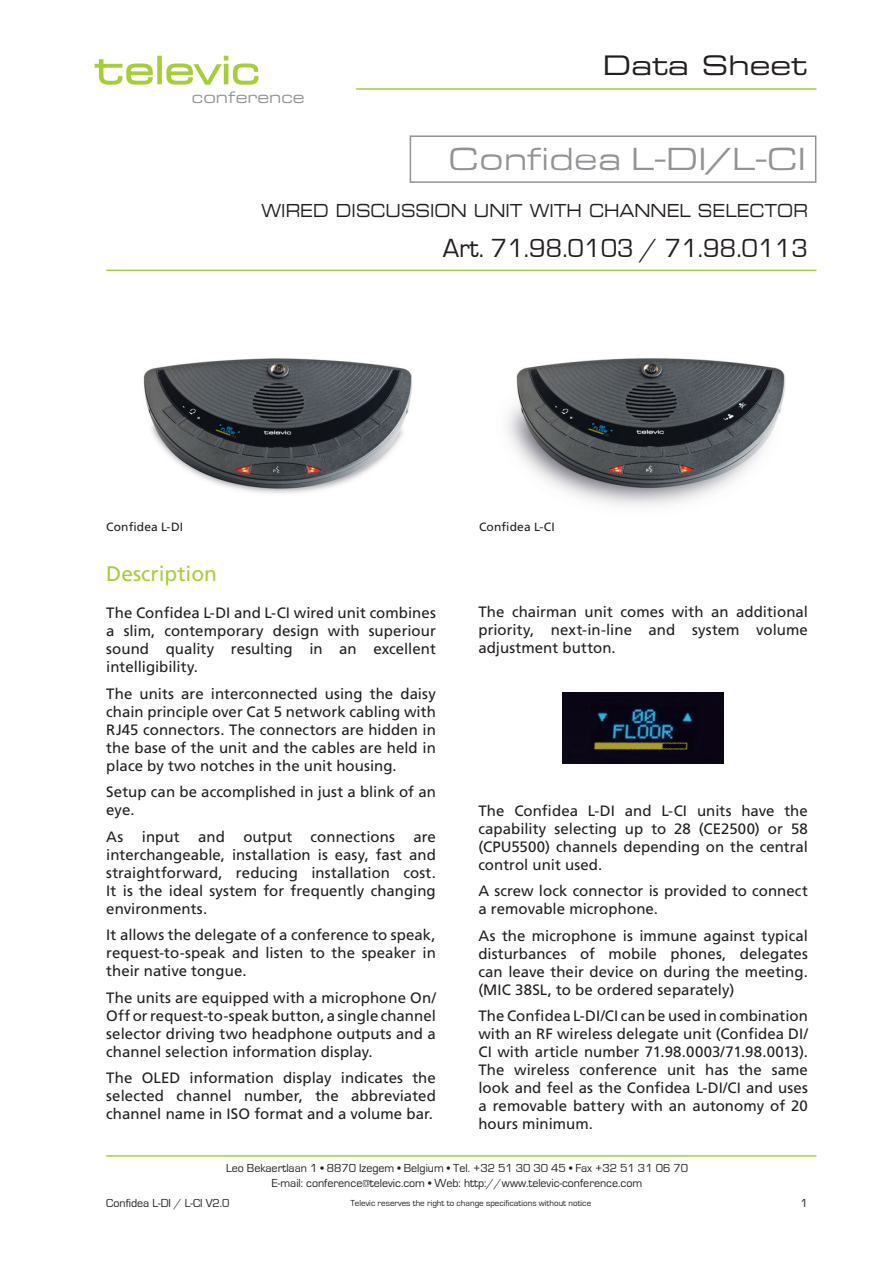
<style>
.page{position:relative;width:893px;height:1263px;background:#fff}
.page>*{position:absolute;margin:0;border:0;box-sizing:border-box;transform-origin:0 0}
.t1{font:33px "Eurostile Extended Roman DTC";color:#919396}
.Partnumber{font:27px "Eurostile";color:#231f20}
.t2{font:27px "Eurostile LT Std Ex 2";color:#231f20}
.t3{font:21px "Frutiger LT";color:#a6ce39}
.t4{font:18px "Eurostile LT Std Ex 2";color:#231f20;scale:.82 1}
.t5{font:15.9px "Eurostile LT Extended Two";color:#939598}
.Alineastijl_Doorlope{font:15px/18px "Frutiger LT";letter-spacing:.005em;color:#231f20;text-align:justify}
.Documentnaam{font:12px "Eurostile";color:#231f20}
.Alineastijl_Doorlope-2{font:12px "Frutiger LT";letter-spacing:.015em;color:#231f20}
.t6{font:9px "Eurostile";color:#231f20}
</style>
<div class="page">
<svg style="left:95px;top:56px;width:164px;height:29px"></svg>
<hr style="left:356px;top:88px;width:460px;height:2px;background:#a6ce39">
<hr style="left:106px;top:270px;width:710px;height:1px;background:#a6ce39">
<hr style="left:106px;top:1155px;width:710px;height:2px;background:#a6ce39">
<svg style="left:409px;top:135px;width:408px;height:48px"></svg>
<img style="left:143px;top:358px;width:269px;height:135px">
<img style="left:507px;top:358px;width:279px;height:148px">
<img style="left:562px;top:693px;width:162px;height:71px">
<p class="t5" style="left:192px;top:86px;width:114px">conference</p>
<p class="t2" style="left:603px;top:47px;width:206px">Data Sheet</p>
<p class="t1" style="left:448px;top:142px;width:360px">Confidea L-DI/L-CI</p>
<p class="t4" style="left:262px;top:198px;width:668px">WIRED DISCUSSION UNIT WITH CHANNEL SELECTOR</p>
<p class="Partnumber" style="left:443px;top:233px;width:367px">Art. 71.98.0103 / 71.98.0113</p>
<p class="Alineastijl_Doorlope-2" style="left:106px;top:520px;width:78px">Confidea L-DI</p>
<p class="Alineastijl_Doorlope-2" style="left:479px;top:519px;width:77px">Confidea L-CI</p>
<p class="t3" style="left:106px;top:561px;width:112px">Description</p>
<p class="Alineastijl_Doorlope" style="left:106px;top:604px;width:331px">The Confidea L-DI and L-CI wired unit combines a slim, contemporary design with superiour sound quality resulting in an excellent intelligibility.</p>
<p class="Alineastijl_Doorlope" style="left:106px;top:684px;width:331px">The units are interconnected using the daisy chain principle over Cat 5 network cabling with RJ45 connectors. The connectors are hidden in the base of the unit and the cables are held in place by two notches in the unit housing.</p>
<p class="Alineastijl_Doorlope" style="left:106px;top:783px;width:331px">Setup can be accomplished in just a blink of an eye.</p>
<p class="Alineastijl_Doorlope" style="left:106px;top:827px;width:331px">As input and output connections are interchangeable, installation is easy, fast and straightforward, reducing installation cost.<br>It is the ideal system for frequently changing environments.</p>
<p class="Alineastijl_Doorlope" style="left:106px;top:926px;width:331px">It allows the delegate of a conference to speak, request-to-speak and listen to the speaker in their native tongue.</p>
<p class="Alineastijl_Doorlope" style="left:106px;top:988px;width:331px">The units are equipped with a microphone On/ Off or request-to-speak button, a single channel selector driving two headphone outputs and a channel selection information display.</p>
<p class="Alineastijl_Doorlope" style="left:106px;top:1069px;width:331px">The OLED information display indicates the selected channel number, the abbreviated channel name in ISO format and a volume bar.</p>
<p class="Alineastijl_Doorlope" style="left:478px;top:602px;width:331px">The chairman unit comes with an additional priority, next-in-line and system volume adjustment button.</p>
<p class="Alineastijl_Doorlope" style="left:478px;top:801px;width:331px">The Confidea L-DI and L-CI units have the capability selecting up to 28 (CE2500) or 58 (CPU5500) channels depending on the central control unit used.</p>
<p class="Alineastijl_Doorlope" style="left:478px;top:882px;width:331px">A screw lock connector is provided to connect a removable microphone.</p>
<p class="Alineastijl_Doorlope" style="left:478px;top:926px;width:331px">As the microphone is immune against typical disturbances of mobile phones, delegates can leave their device on during the meeting. (MIC 38SL, to be ordered separately)</p>
<p class="Alineastijl_Doorlope" style="left:478px;top:1007px;width:331px">The Confidea L-DI/CI can be used in combination with an RF wireless delegate unit (Confidea DI/ CI with article number 71.98.0003/71.98.0013).<br>The wireless conference unit has the same look and feel as the Confidea L-DI/CI and uses a removable battery with an autonomy of 20 hours minimum.</p>
<p class="Documentnaam" style="left:226px;top:1162px;width:464px">Leo Bekaertlaan 1 • 8870 Izegem • Belgium • Tel. +32 51 30 30 45 • Fax +32 51 31 06 70</p>
<p class="Documentnaam" style="left:272px;top:1176px;width:372px">E-mail: conference@televic.com • Web: http://www.televic-conference.com</p>
<p class="Documentnaam" style="left:106px;top:1197px;width:125px">Confidea L-DI / L-CI V2.0</p>
<p class="t6" style="left:350px;top:1198px;width:242px">Televic reserves the right to change specifications without notice</p>
<p class="Documentnaam" style="left:801px;top:1197px;width:9px">1</p>
</div>
